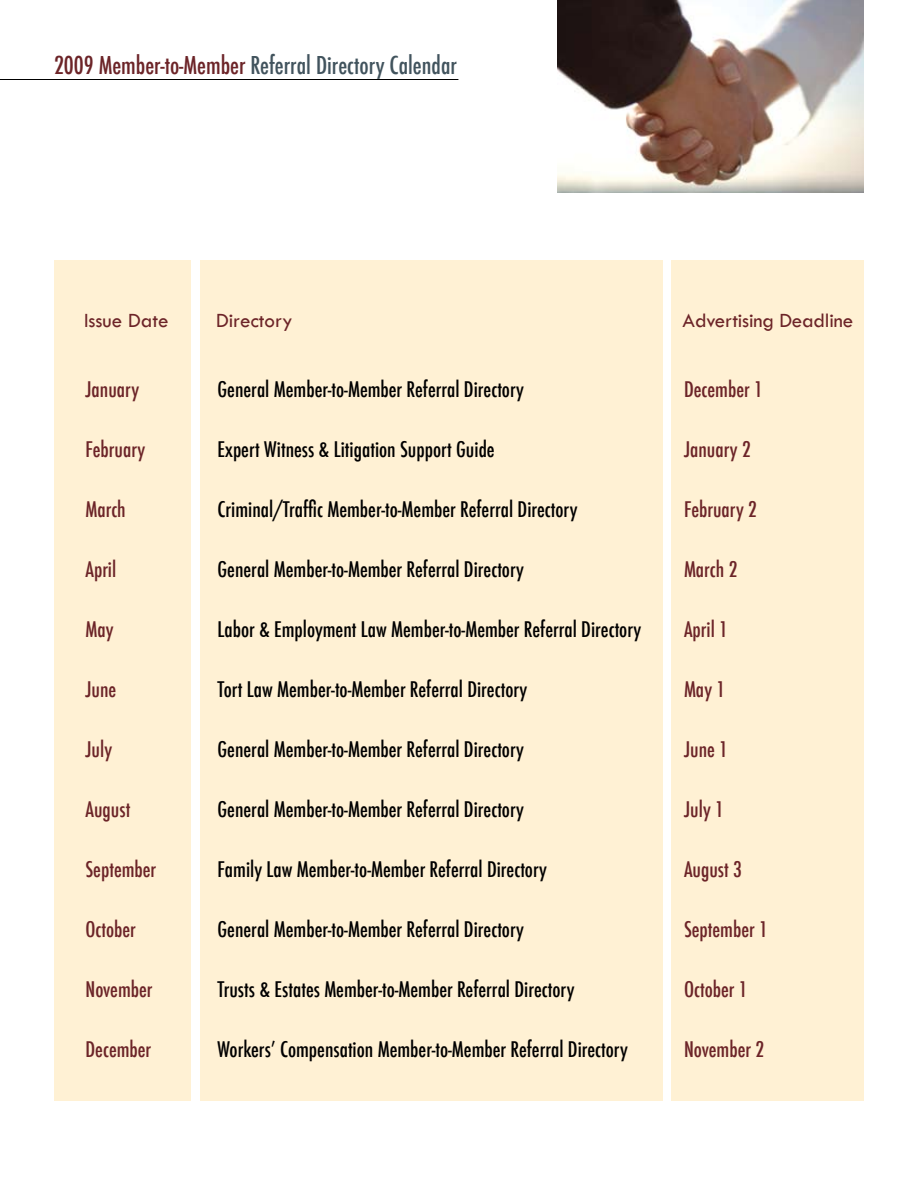
<style>
.page{position:relative;width:918px;height:1188px;background:#fff}
.page>*{position:absolute;margin:0;border:0;box-sizing:border-box;transform-origin:0 0}
.t1{font:500 condensed 24px "Futura";color:#41535d}
.t2{font:500 condensed 21px "Futura";color:#000}
.t3{font:500 condensed 21px "Futura";color:#6c2428}
.t4{font:21px "Tw Cen";letter-spacing:-.005em;color:#6c2428}
.s1{color:#6c2428}
</style>
<div class="page">
<hr style="left:0;top:79px;width:458px;height:1px;background:#000">
<div style="left:54px;top:260px;width:137px;height:841px;background:#fff1d4"></div>
<div style="left:200px;top:260px;width:462px;height:841px;background:#fff1d4"></div>
<div style="left:671px;top:260px;width:193px;height:841px;background:#fff1d4"></div>
<img style="left:557px;top:0;width:307px;height:192px">
<p class="t1" style="left:54px;top:50px;width:404px"><span class="s1">2009 Member-to-Member</span> Referral Directory Calendar</p>
<p class="t4" style="left:84px;top:308px;width:86px">Issue Date</p>
<p class="t3" style="left:86px;top:376px;width:55px">January</p>
<p class="t3" style="left:86px;top:436px;width:61px">February</p>
<p class="t3" style="left:86px;top:496px;width:42px">March</p>
<p class="t3" style="left:86px;top:556px;width:32px">April</p>
<p class="t3" style="left:86px;top:616px;width:30px">May</p>
<p class="t3" style="left:86px;top:676px;width:32px">June</p>
<p class="t3" style="left:86px;top:736px;width:28px">July</p>
<p class="t3" style="left:86px;top:796px;width:46px">August</p>
<p class="t3" style="left:86px;top:856px;width:72px">September</p>
<p class="t3" style="left:86px;top:916px;width:52px">October</p>
<p class="t3" style="left:86px;top:976px;width:69px">November</p>
<p class="t3" style="left:86px;top:1036px;width:67px">December</p>
<p class="t4" style="left:216px;top:308px;width:78px">Directory</p>
<p class="t2" style="left:218px;top:376px;width:308px">General Member-to-Member Referral Directory</p>
<p class="t2" style="left:218px;top:436px;width:279px">Expert Witness &amp; Litigation Support Guide</p>
<p class="t2" style="left:218px;top:496px;width:362px">Criminal/Traffic Member-to-Member Referral Directory</p>
<p class="t2" style="left:218px;top:556px;width:308px">General Member-to-Member Referral Directory</p>
<p class="t2" style="left:218px;top:616px;width:425px">Labor &amp; Employment Law Member-to-Member Referral Directory</p>
<p class="t2" style="left:218px;top:676px;width:311px">Tort Law Member-to-Member Referral Directory</p>
<p class="t2" style="left:218px;top:736px;width:308px">General Member-to-Member Referral Directory</p>
<p class="t2" style="left:218px;top:796px;width:308px">General Member-to-Member Referral Directory</p>
<p class="t2" style="left:218px;top:856px;width:331px">Family Law Member-to-Member Referral Directory</p>
<p class="t2" style="left:218px;top:916px;width:308px">General Member-to-Member Referral Directory</p>
<p class="t2" style="left:218px;top:976px;width:358px">Trusts &amp; Estates Member-to-Member Referral Directory</p>
<p class="t2" style="left:218px;top:1036px;width:412px">Workers’ Compensation Member-to-Member Referral Directory</p>
<p class="t4" style="left:683px;top:308px;width:172px">Advertising Deadline</p>
<p class="t3" style="left:684px;top:376px;width:80px">December 1</p>
<p class="t3" style="left:684px;top:436px;width:68px">January 2</p>
<p class="t3" style="left:684px;top:496px;width:74px">February 2</p>
<p class="t3" style="left:684px;top:556px;width:55px">March 2</p>
<p class="t3" style="left:684px;top:616px;width:45px">April 1</p>
<p class="t3" style="left:684px;top:676px;width:43px">May 1</p>
<p class="t3" style="left:684px;top:736px;width:45px">June 1</p>
<p class="t3" style="left:684px;top:796px;width:41px">July 1</p>
<p class="t3" style="left:684px;top:856px;width:59px">August 3</p>
<p class="t3" style="left:684px;top:916px;width:85px">September 1</p>
<p class="t3" style="left:684px;top:976px;width:65px">October 1</p>
<p class="t3" style="left:684px;top:1036px;width:82px">November 2</p>
</div>
